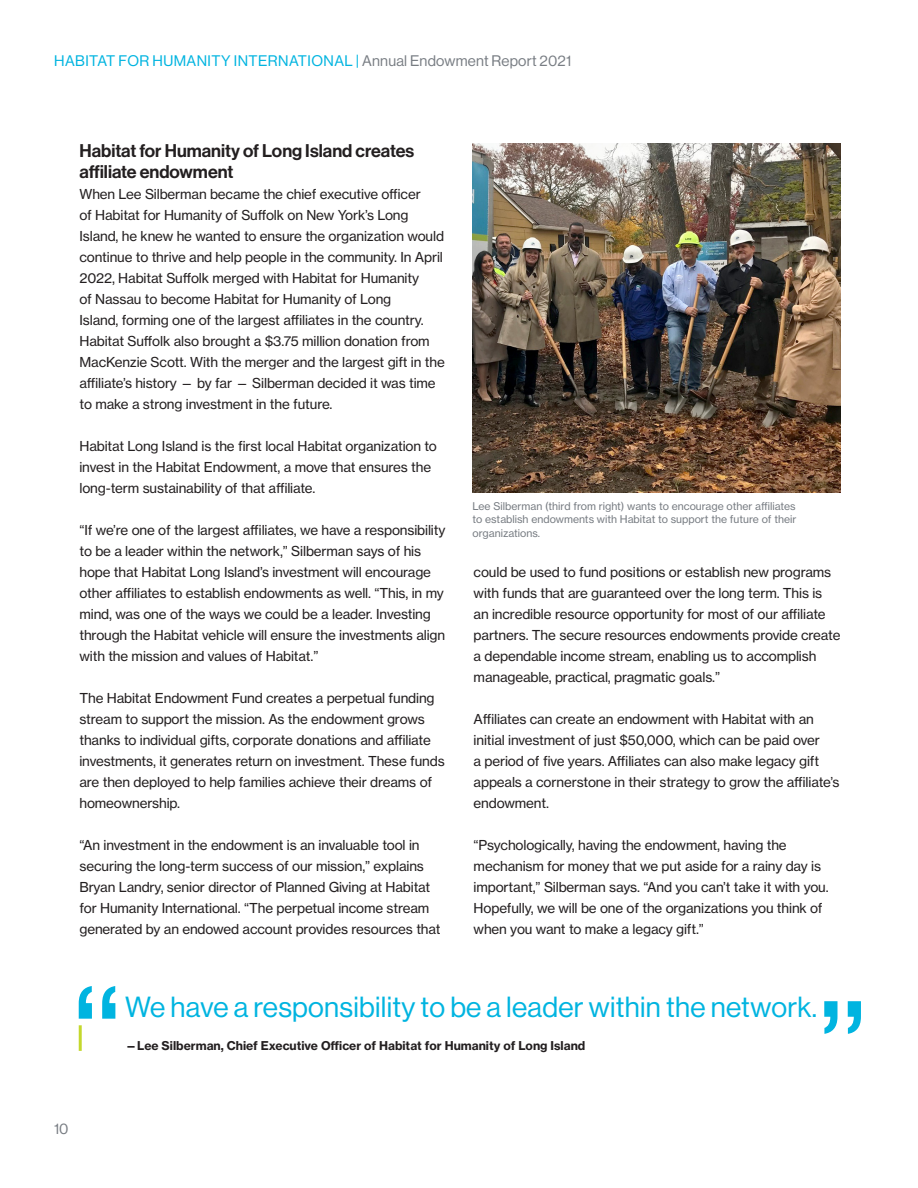
<style>
.page{position:relative;width:918px;height:1188px;background:#fff}
.page>*{position:absolute;margin:0;border:0;box-sizing:border-box;transform-origin:0 0}
.Body_Medium{font:28.5px "N Haas Grotesk DS Pro 55 Rg";letter-spacing:.01em;color:#00b4e0}
.Heads{font:18px/21px "N Haas Grotesk DS Pro 65 Md";color:#231f20}
.t1{font:15px "N Haas Grotesk DS Pro 55 Rg";letter-spacing:.015em;color:#00b4e0}
.t2{font:15px "N Haas Grotesk DS Pro 55 Rg";color:#787d83}
.Body_Small{font:13.5px/21px "N Haas Grotesk TX Pro 55 Rg";letter-spacing:-.01em;color:#231f20}
.Labels_Explanatory_T{font:12px "N Haas Grotesk TX Pro 75 Bd";color:#231f20}
.Body_Small_List_1{font:10.5px/13.5px "N Haas Grotesk TX Pro 55 Rg";color:#787d83;text-align:justify}
.s1{color:#787d83}
</style>
<div class="page">
<img style="left:473px;top:143px;width:367px;height:349px">
<hr style="left:79px;top:1025px;width:3px;height:26px;background:#c4d82d">
<svg style="left:79px;top:986px;width:36px;height:33px"></svg>
<svg style="left:824px;top:1001px;width:37px;height:33px"></svg>
<p class="t1" style="left:54px;top:52px;width:519px">HABITAT FOR HUMANITY INTERNATIONAL | <span class="s1">Annual Endowment Report 2021</span></p>
<p class="Heads" style="left:79px;top:141px;width:336px">Habitat for Humanity of Long Island creates affiliate endowment</p>
<p class="Body_Small" style="left:79px;top:184px;width:367px">When Lee Silberman became the chief executive officer<br>of Habitat for Humanity of Suffolk on New York’s Long Island, he knew he wanted to ensure the organization would continue to thrive and help people in the community. In April 2022, Habitat Suffolk merged with Habitat for Humanity<br>of Nassau to become Habitat for Humanity of Long<br>Island, forming one of the largest affiliates in the country.<br>Habitat Suffolk also brought a $3.75 million donation from MacKenzie Scott. With the merger and the largest gift in the affiliate’s history — by far — Silberman decided it was time to make a strong investment in the future.</p>
<p class="Body_Small" style="left:79px;top:436px;width:359px">Habitat Long Island is the first local Habitat organization to invest in the Habitat Endowment, a move that ensures the long-term sustainability of that affiliate.</p>
<p class="Body_Small" style="left:79px;top:520px;width:367px">“If we’re one of the largest affiliates, we have a responsibility to be a leader within the network,” Silberman says of his hope that Habitat Long Island’s investment will encourage other affiliates to establish endowments as well. “This, in my mind, was one of the ways we could be a leader. Investing through the Habitat vehicle will ensure the investments align with the mission and values of Habitat.”</p>
<p class="Body_Small" style="left:79px;top:688px;width:367px">The Habitat Endowment Fund creates a perpetual funding stream to support the mission. As the endowment grows thanks to individual gifts, corporate donations and affiliate investments, it generates return on investment. These funds are then deployed to help families achieve their dreams of homeownership.</p>
<p class="Body_Small" style="left:79px;top:835px;width:363px">“An investment in the endowment is an invaluable tool in securing the long-term success of our mission,” explains Bryan Landry, senior director of Planned Giving at Habitat for Humanity International. “The perpetual income stream generated by an endowed account provides resources that</p>
<p class="Body_Small_List_1" style="left:473px;top:499px;width:325px">Lee Silberman (third from right) wants to encourage other affiliates to establish endowments with Habitat to support the future of their organizations.</p>
<p class="Body_Small" style="left:474px;top:562px;width:368px">could be used to fund positions or establish new programs with funds that are guaranteed over the long term. This is an incredible resource opportunity for most of our affiliate partners. The secure resources endowments provide create a dependable income stream, enabling us to accomplish manageable, practical, pragmatic goals.”</p>
<p class="Body_Small" style="left:474px;top:709px;width:367px">Affiliates can create an endowment with Habitat with an initial investment of just $50,000, which can be paid over<br>a period of five years. Affiliates can also make legacy gift appeals a cornerstone in their strategy to grow the affiliate’s endowment.</p>
<p class="Body_Small" style="left:474px;top:835px;width:357px">“Psychologically, having the endowment, having the mechanism for money that we put aside for a rainy day is important,” Silberman says. “And you can’t take it with you.<br>Hopefully, we will be one of the organizations you think of when you want to make a legacy gift.”</p>
<p class="t2" style="left:54px;top:1120px;width:16px">10</p>
<p class="Body_Medium" style="left:125px;top:991px;width:693px">We have a responsibility to be a leader within the network.</p>
<p class="Labels_Explanatory_T" style="left:125px;top:1038px;width:462px">—Lee Silberman, Chief Executive Officer of Habitat for Humanity of Long Island</p>
</div>
